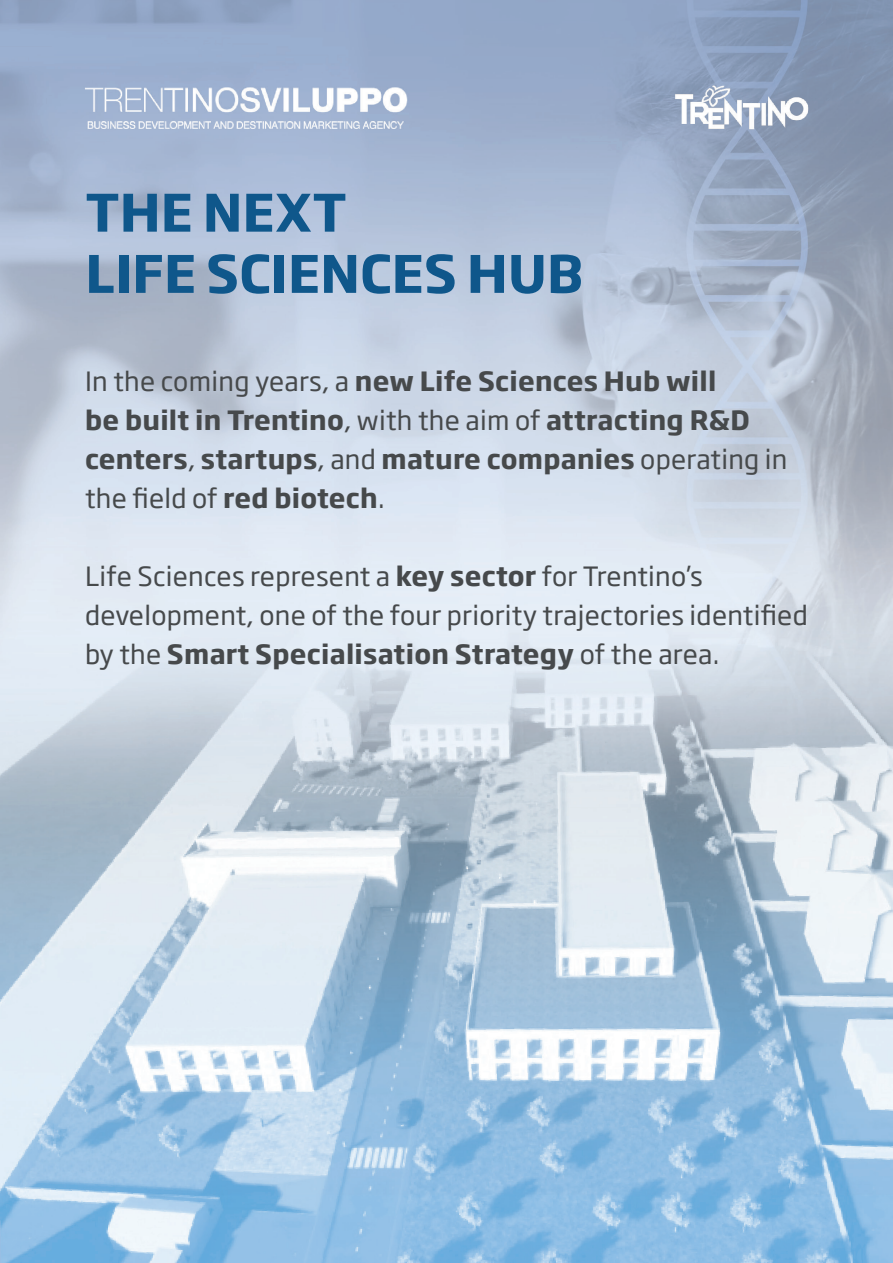
<style>
.page{position:relative;width:893px;height:1263px;background:#fff}
.page>*{position:absolute;margin:0;border:0;box-sizing:border-box;transform-origin:0 0}
.t1{font:700 51px/61.2px "Soho Gothic Pro";letter-spacing:.005em;color:#0f578b}
.t2{font:700 26.25px/39px "Soho Gothic Pro";letter-spacing:.01em;color:#46494b}
.t3{font:26.25px/39px "Soho Gothic Pro";letter-spacing:.01em;color:#46494b}
.s1{font-weight:400}
.s2{font-weight:700}
</style>
<div class="page">
<img style="left:0;top:0;width:893px;height:1263px">
<h1 class="t1" style="left:85px;top:179px;width:499px">THE NEXT<br>LIFE SCIENCES HUB</h1>
<p class="t2" style="left:85px;top:360px;width:704px"><span class="s1">In the coming years, a</span> new Life Sciences Hub will<br>be built in Trentino<span class="s1">, with the aim of</span> attracting R&amp;D centers<span class="s1">,</span> startups<span class="s1">, and</span> mature companies <span class="s1">operating in the field of</span> red biotech<span class="s1">.</span></p>
<p class="t3" style="left:85px;top:555px;width:724px">Life Sciences represent a <span class="s2">key sector</span> for Trentino’s development, one of the four priority trajectories identified by the <span class="s2">Smart Specialisation Strategy</span> of the area.</p>
</div>
